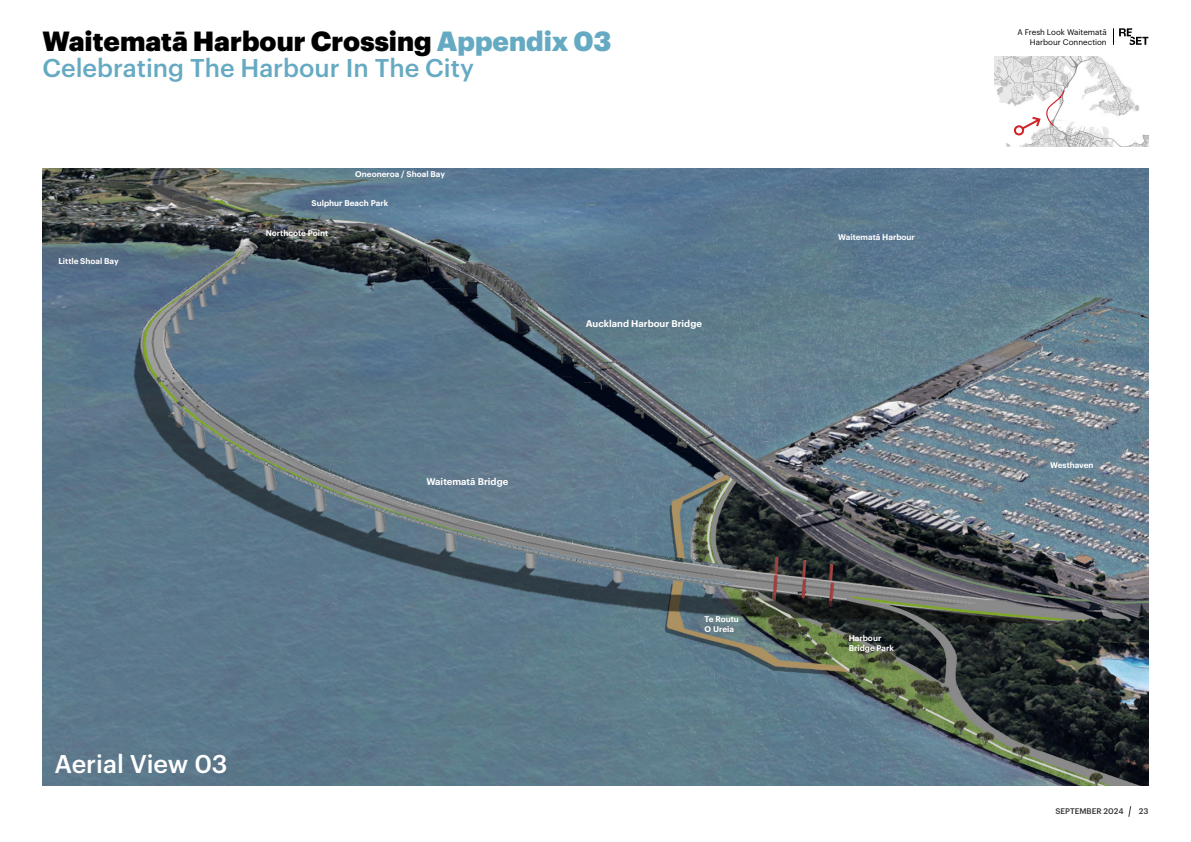
<style>
.page{position:relative;width:1191px;height:842px;background:#fff}
.page>*{position:absolute;margin:0;border:0;box-sizing:border-box;transform-origin:0 0}
.t1{font:900 27.2px "Graphik";color:#000}
.t2{font:500 25.1px "Graphik";color:#65aac2}
.t3{font:500 25.1px "Graphik";color:#fff}
.t4{font:600 9.5px "Graphik";color:#fff}
.t5{font:600 8.2px/9.8px "Graphik";color:#fff}
.t6{font:8px/10px "Graphik";color:#000;text-align:right}
.t7{font:500 8px "Graphik";color:#353533}
.s1{color:#65aac2}
</style>
<div class="page">
<img style="left:994px;top:57px;width:154px;height:90px">
<img style="left:43px;top:169px;width:1105px;height:616px">
<svg style="left:1013px;top:89px;width:52px;height:49px"></svg>
<svg style="left:1113px;top:28px;width:35px;height:17px"></svg>
<svg style="left:1128px;top:806px;width:3px;height:11px"></svg>
<h1 class="t1" style="left:43px;top:20px;width:570px">Waitematā Harbour Crossing <span class="s1">Appendix 03</span></h1>
<h2 class="t2" style="left:43px;top:49px;width:433px">Celebrating The Harbour In The City</h2>
<p class="t5" style="left:355px;top:168px;width:91px">Oneoneroa / Shoal Bay</p>
<p class="t5" style="left:312px;top:197px;width:78px">Sulphur Beach Park</p>
<p class="t5" style="left:58px;top:255px;width:62px">Little Shoal Bay</p>
<p class="t5" style="left:266px;top:227px;width:64px">Northcote Point</p>
<h2 class="t3" style="left:54px;top:744px;width:175px">Aerial View 03</h2>
<p class="t4" style="left:426px;top:474px;width:83px">Waitematā Bridge</p>
<p class="t4" style="left:586px;top:317px;width:118px">Auckland Harbour Bridge</p>
<p class="t5" style="left:704px;top:613px;width:36px">Te Routu<br>O Ureia</p>
<p class="t5" style="left:838px;top:232px;width:78px">Waitematā Harbour</p>
<p class="t5" style="left:848px;top:633px;width:47px">Harbour<br>Bridge Park</p>
<p class="t6" style="left:1017px;top:26px;width:91px">A Fresh Look Waitematā<br>Harbour Connection</p>
<p class="t5" style="left:1050px;top:460px;width:45px">Westhaven</p>
<p class="t7" style="left:1055px;top:805px;width:70px">SEPTEMBER 2024</p>
<p class="t7" style="left:1138px;top:805px;width:11px">23</p>
</div>
